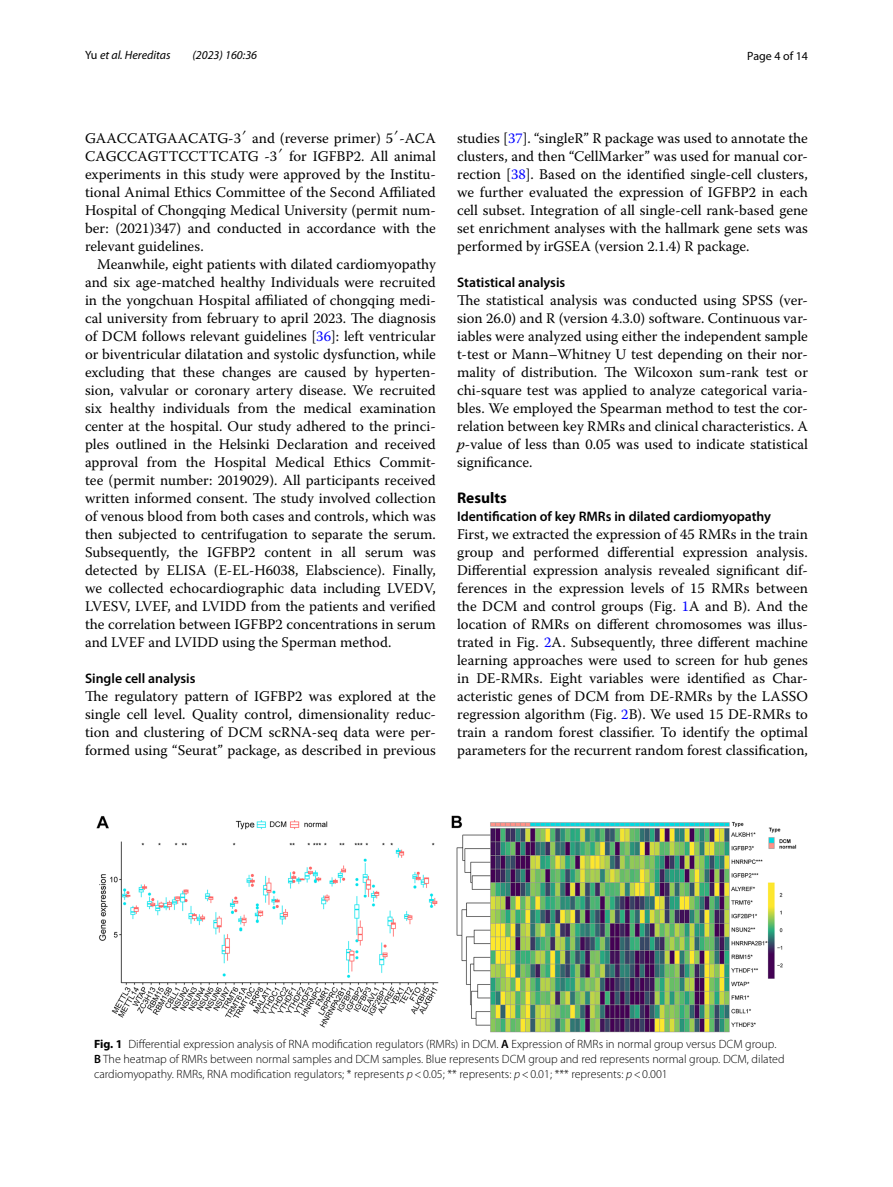
<style>
.page{position:relative;width:893px;height:1187px;background:#fff}
.page>*{position:absolute;margin:0;border:0;box-sizing:border-box;transform-origin:0 0}
.t1{font:700 15.45px "Myriad Pro";color:#000}
.t2{font:14.7px/18px "Warnock Pro";color:#000;text-align:justify}
.t3{font:600 13.8px "Myriad Pro";color:#000}
.t4{font:300 12px/15px "Myriad Pro";color:#000}
.t5{font:italic 12px "Myriad Pro";color:#000}
.t6{font:12px "Myriad Pro";color:#000}
.s1{font-style:normal}
.s2{font-family:"Code 2000"}
.s3{color:#00f}
.s4{font-style:italic}
.s5{font-weight:700}
.s6{font-weight:600}
</style>
<div class="page">
<img style="left:96px;top:815px;width:701px;height:217px">
<p class="t5" style="left:85px;top:48px;width:87px"><span class="s1">Yu</span> et al. Hereditas</p>
<p class="t5" style="left:192px;top:48px;width:66px">(2023) 160:36</p>
<p class="t6" style="left:747px;top:48px;width:62px">Page 4 of 14</p>
<p class="t2" style="left:85px;top:129px;width:352px">GAACCATGAACATG-3<span class="s2">′</span> and (reverse primer) 5<span class="s2">′</span>-ACA CAGCCAGTTCCTTCATG -3<span class="s2">′</span> for IGFBP2. All animal experiments in this study were approved by the Institu&shy;tional Animal Ethics Committee of the Second Affiliated Hospital of Chongqing Medical University (permit num&shy;ber: (2021)347) and conducted in accordance with the relevant guidelines.</p>
<p class="t2" style="left:85px;top:255px;width:352px;text-indent:12px">Meanwhile, eight patients with dilated cardiomyopathy and six age-matched healthy Individuals were recruited in the yongchuan Hospital affiliated of chongqing medi&shy;cal university from february to april 2023. The diagnosis of DCM follows relevant guidelines [<span class="s3">36</span>]: left ventricular or biventricular dilatation and systolic dysfunction, while excluding that these changes are caused by hyperten&shy;sion, valvular or coronary artery disease. We recruited six healthy individuals from the medical examination center at the hospital. Our study adhered to the princi&shy;ples outlined in the Helsinki Declaration and received approval from the Hospital Medical Ethics Commit&shy;tee (permit number: 2019029). All participants received written informed consent. The study involved collection of venous blood from both cases and controls, which was then subjected to centrifugation to separate the serum.<br>Subsequently, the IGFBP2 content in all serum was detected by ELISA (E-EL-H6038, Elabscience). Finally, we collected echocardiographic data including LVEDV, LVESV, LVEF, and LVIDD from the patients and verified the correlation between IGFBP2 concentrations in serum and LVEF and LVIDD using the Sperman method.</p>
<p class="t3" style="left:85px;top:670px;width:112px">Single cell analysis</p>
<p class="t2" style="left:85px;top:687px;width:352px">The regulatory pattern of IGFBP2 was explored at the single cell level. Quality control, dimensionality reduc&shy;tion and clustering of DCM scRNA-seq data were per&shy;formed using “Seurat” package, as described in previous</p>
<p class="t2" style="left:457px;top:128px;width:352px">studies [<span class="s3">37</span>]. “singleR” R package was used to annotate the clusters, and then “CellMarker” was used for manual cor&shy;rection [<span class="s3">38</span>]. Based on the identified single-cell clusters, we further evaluated the expression of IGFBP2 in each cell subset. Integration of all single-cell rank-based gene set enrichment analyses with the hallmark gene sets was performed by irGSEA (version 2.1.4) R package.</p>
<p class="t3" style="left:457px;top:273px;width:110px">Statistical analysis</p>
<p class="t2" style="left:457px;top:290px;width:352px">The statistical analysis was conducted using SPSS (ver&shy;sion 26.0) and R (version 4.3.0) software. Continuous var&shy;iables were analyzed using either the independent sample t-test or Mann–Whitney U test depending on their nor&shy;mality of distribution. The Wilcoxon sum-rank test or chi-square test was applied to analyze categorical varia&shy;bles. We employed the Spearman method to test the cor&shy;relation between key RMRs and clinical characteristics. A <span class="s4">p</span>-value of less than 0.05 was used to indicate statistical significance.</p>
<p class="t1" style="left:457px;top:487px;width:51px">Results</p>
<p class="t3" style="left:457px;top:507px;width:316px">Identification of key RMRs in dilated cardiomyopathy</p>
<p class="t2" style="left:457px;top:524px;width:352px">First, we extracted the expression of 45 RMRs in the train group and performed differential expression analysis.<br>Differential expression analysis revealed significant dif&shy;ferences in the expression levels of 15 RMRs between the DCM and control groups (Fig. <span class="s3">1</span>A and B). And the location of RMRs on different chromosomes was illus&shy;trated in Fig. <span class="s3">2</span>A. Subsequently, three different machine learning approaches were used to screen for hub genes in DE-RMRs. Eight variables were identified as Char&shy;acteristic genes of DCM from DE-RMRs by the LASSO regression algorithm (Fig. <span class="s3">2</span>B). We used 15 DE-RMRs to train a random forest classifier. To identify the optimal parameters for the recurrent random forest classification,</p>
<p class="t4" style="left:94px;top:1036px;width:692px"><span class="s5">Fig. 1</span> Differential expression analysis of RNA modification regulators (RMRs) in DCM. <span class="s6">A</span> Expression of RMRs in normal group versus DCM group.<br><span class="s6">B</span> The heatmap of RMRs between normal samples and DCM samples. Blue represents DCM group and red represents normal group. DCM, dilated cardiomyopathy. RMRs, RNA modification regulators; * represents <span class="s4">p</span>&lt;0.05; ** represents: <span class="s4">p</span>&lt;0.01; *** represents: <span class="s4">p</span>&lt;0.001</p>
</div>
